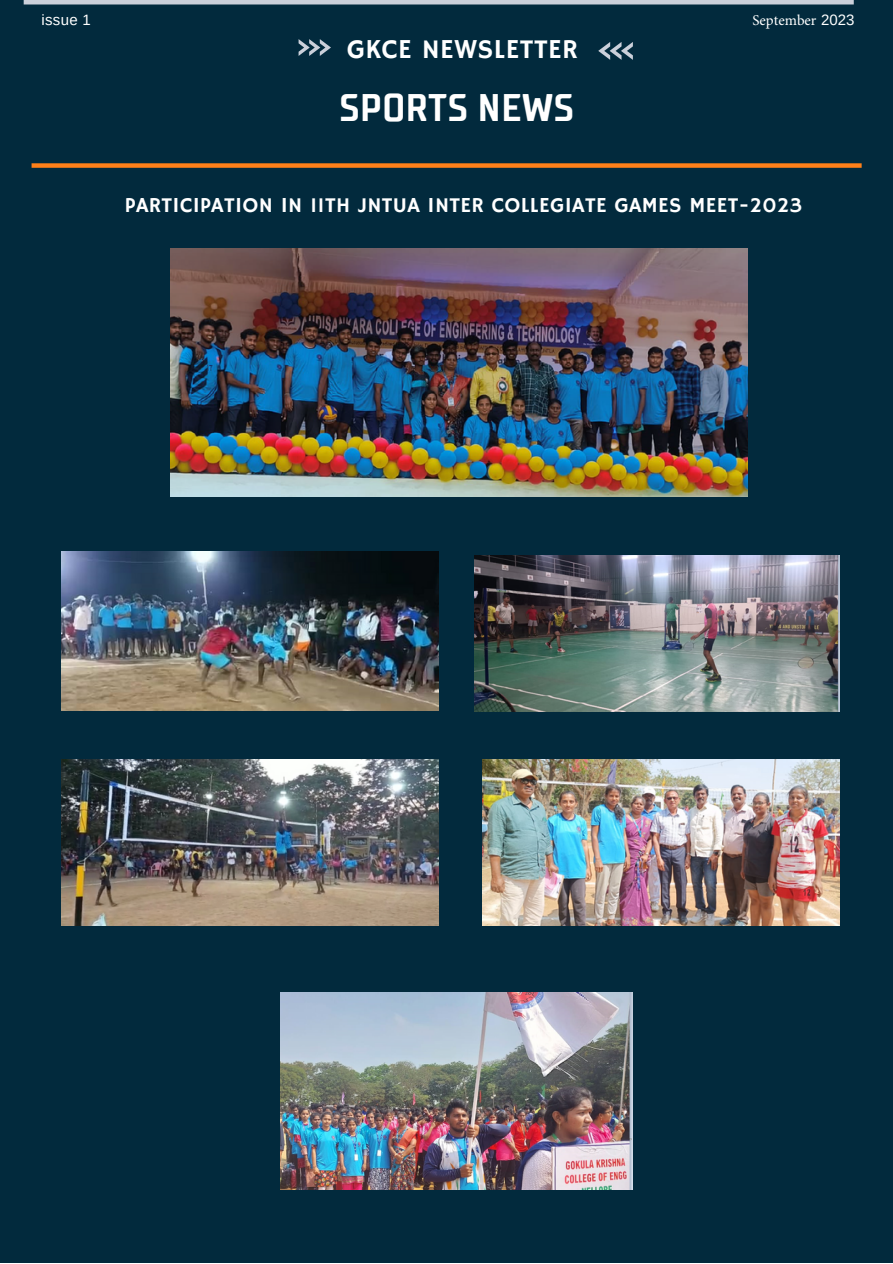
<style>
.page{position:relative;width:893px;height:1264px;background:#fff}
.page>*{position:absolute;margin:0;border:0;box-sizing:border-box;transform-origin:0 0}
.t1{font:700 38.25px "TT Supermolot Condensed";letter-spacing:.025em;color:#fff}
.t2{font:27.3px "Hammersmith One";letter-spacing:.015em;color:#fff}
.t3{font:21.3px "Hammersmith One";letter-spacing:.015em;color:#fff}
.t4{font:15px "Minion Pro";color:#fff}
.t5{font:15px "Arimo";letter-spacing:.02em;color:#fff}
.s1{font-family:"Arimo"}
</style>
<div class="page">
<div style="left:0;top:0;width:892px;height:1262px;background:#022a3d"></div>
<div style="left:32px;top:163px;width:829px;height:5px;background:#ff8019"></div>
<svg style="left:298px;top:39px;width:33px;height:17px"></svg>
<svg style="left:598px;top:42px;width:35px;height:18px"></svg>
<hr style="left:24px;top:0;width:829px;height:4px;background:#cbd0da">
<img style="left:171px;top:249px;width:576px;height:247px">
<img style="left:62px;top:552px;width:376px;height:158px">
<img style="left:474px;top:556px;width:365px;height:155px">
<img style="left:62px;top:759px;width:376px;height:166px">
<img style="left:280px;top:992px;width:352px;height:197px">
<img style="left:483px;top:759px;width:356px;height:166px">
<p class="t5" style="left:41px;top:11px;width:51px">issue 1</p>
<p class="t4" style="left:752px;top:10px;width:104px">September <span class="s1">2023</span></p>
<p class="t2" style="left:347px;top:33px;width:233px">GKCE NEWSLETTER</p>
<p class="t1" style="left:340px;top:83px;width:235px">SPORTS NEWS</p>
<p class="t3" style="left:125px;top:193px;width:678px">PARTICIPATION IN 11TH JNTUA INTER COLLEGIATE GAMES MEET-2023</p>
</div>
